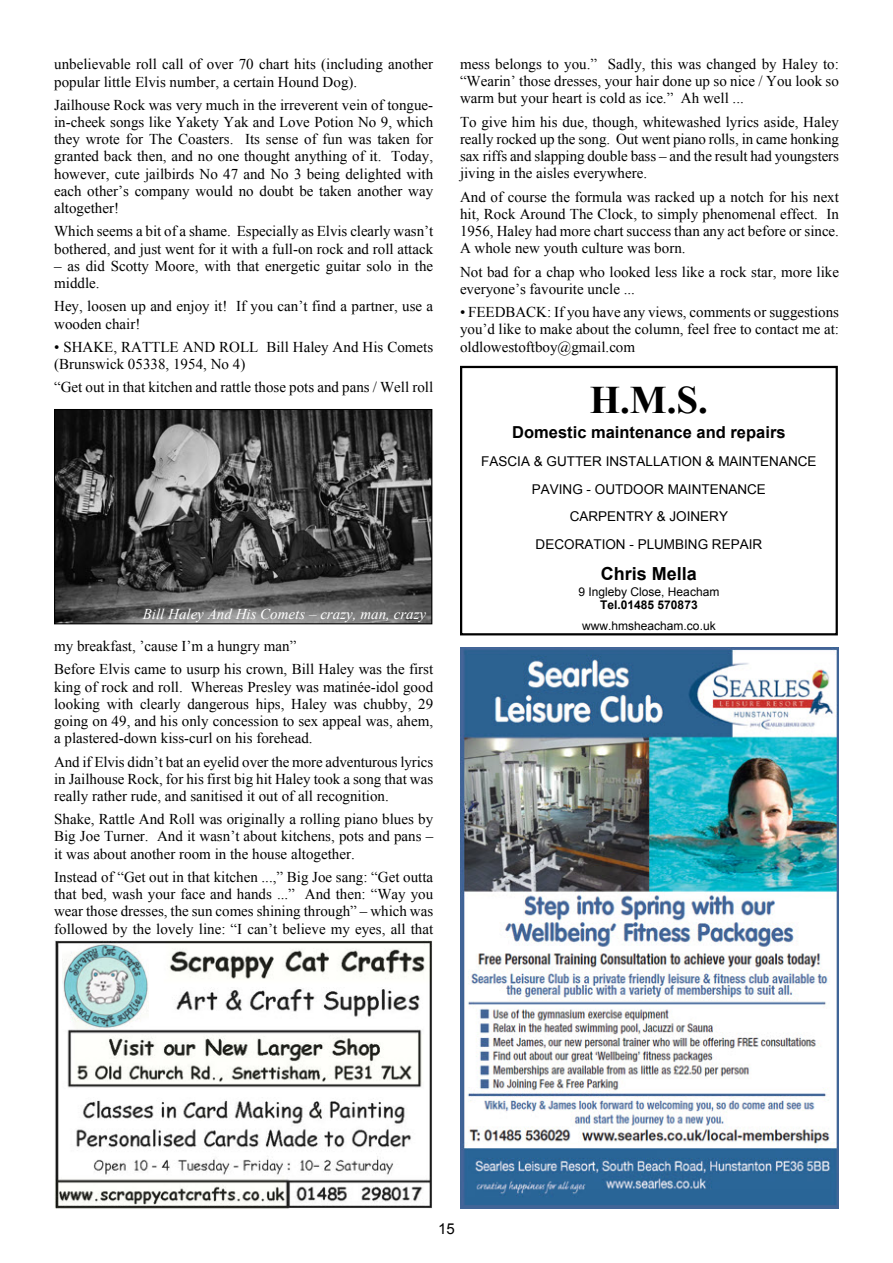
<style>
.page{position:relative;width:893px;height:1263px;background:#fff}
.page>*{position:absolute;margin:0;border:0;box-sizing:border-box;transform-origin:0 0}
.t1{font:700 39px "Times New Roman";color:#000}
.t2{font:700 18px "Arial";color:#000}
.t3{font:700 16.5px "Arial";color:#000}
.t4{font:15px/17.2px "Times New Roman";color:#000;text-align:justify}
.t5{font:italic 15px "Times New Roman";color:#fff}
.t6{font:15px "Arial";color:#000}
.t7{font:13.5px/27.5px "Arial";color:#000;text-align:center}
.t8{font:12px "Arial";color:#000}
.t9{font:700 12px "Arial";color:#000}
</style>
<div class="page">
<img style="left:54px;top:940px;width:378px;height:269px">
<img style="left:63px;top:944px;width:85px;height:84px">
<img style="left:56px;top:411px;width:374px;height:211px">
<div style="left:54px;top:409px;width:378px;height:215px;border:1px solid #000"></div>
<div style="left:460px;top:366px;width:378px;height:269px;border:2px solid #000"></div>
<img style="left:460px;top:648px;width:379px;height:561px">
<p class="t4" style="left:54px;top:57px;width:381px">unbelievable roll call of over 70 chart hits (including another popular little Elvis number, a certain Hound Dog).</p>
<p class="t4" style="left:54px;top:98px;width:381px">Jailhouse Rock was very much in the irreverent vein of tongue&shy;in-cheek songs like Yakety Yak and Love Potion No 9, which they wrote for The Coasters. Its sense of fun was taken for granted back then, and no one thought anything of it. Today, however, cute jailbirds No 47 and No 3 being delighted with each other’s company would no doubt be taken another way altogether!</p>
<p class="t4" style="left:54px;top:224px;width:381px">Which seems a bit of a shame. Especially as Elvis clearly wasn’t bothered, and just went for it with a full-on rock and roll attack</p>
<p class="t4" style="left:54px;top:259px;width:381px">– as did Scotty Moore, with that energetic guitar solo in the middle.</p>
<p class="t4" style="left:54px;top:299px;width:381px">Hey, loosen up and enjoy it! If you can’t find a partner, use a wooden chair!</p>
<p class="t4" style="left:54px;top:340px;width:381px">• SHAKE, RATTLE AND ROLL Bill Haley And His Comets (Brunswick 05338, 1954, No 4)</p>
<p class="t4" style="left:54px;top:380px;width:381px">“Get out in that kitchen and rattle those pots and pans / Well roll</p>
<p class="t5" style="left:143px;top:609px;width:285px">Bill Haley And His Comets – crazy, man, crazy</p>
<p class="t4" style="left:54px;top:636px;width:381px;line-height:23.2px">my breakfast, ’cause I’m a hungry man”<br>Before Elvis came to usurp his crown, Bill Haley was the first</p>
<p class="t4" style="left:54px;top:679px;width:381px">king of rock and roll. Whereas Presley was matinée-idol good looking with clearly dangerous hips, Haley was chubby, 29 going on 49, and his only concession to sex appeal was, ahem, a plastered-down kiss-curl on his forehead.</p>
<p class="t4" style="left:54px;top:754px;width:381px">And if Elvis didn’t bat an eyelid over the more adventurous lyrics in Jailhouse Rock, for his first big hit Haley took a song that was really rather rude, and sanitised it out of all recognition.</p>
<p class="t4" style="left:54px;top:812px;width:381px">Shake, Rattle And Roll was originally a rolling piano blues by Big Joe Turner. And it wasn’t about kitchens, pots and pans – it was about another room in the house altogether.</p>
<p class="t4" style="left:54px;top:870px;width:381px">Instead of “Get out in that kitchen ...,” Big Joe sang: “Get outta that bed, wash your face and hands ...” And then: “Way you wear those dresses, the sun comes shining through” – which was followed by the lovely line: “I can’t believe my eyes, all that</p>
<p class="t4" style="left:460px;top:57px;width:380px">mess belongs to you.” Sadly, this was changed by Haley to: “Wearin’ those dresses, your hair done up so nice / You look so warm but your heart is cold as ice.” Ah well ...</p>
<p class="t4" style="left:460px;top:115px;width:380px">To give him his due, though, whitewashed lyrics aside, Haley really rocked up the song. Out went piano rolls, in came honking sax riffs and slapping double bass – and the result had youngsters jiving in the aisles everywhere.</p>
<p class="t4" style="left:460px;top:189px;width:380px">And of course the formula was racked up a notch for his next hit, Rock Around The Clock, to simply phenomenal effect. In 1956, Haley had more chart success than any act before or since.<br>A whole new youth culture was born.</p>
<p class="t4" style="left:460px;top:264px;width:380px">Not bad for a chap who looked less like a rock star, more like everyone’s favourite uncle ...</p>
<p class="t4" style="left:460px;top:305px;width:380px">• FEEDBACK: If you have any views, comments or suggestions you’d like to make about the column, feel free to contact me at: oldlowestoftboy@gmail.com</p>
<h1 class="t1" style="left:590px;top:387px;width:120px">H.M.S.</h1>
<p class="t3" style="left:512px;top:426px;width:275px">Domestic maintenance and repairs</p>
<p class="t7" style="left:481px;top:449px;width:337px">FASCIA &amp; GUTTER INSTALLATION &amp; MAINTENANCE<br>PAVING - OUTDOOR MAINTENANCE<br>CARPENTRY &amp; JOINERY<br>DECORATION - PLUMBING REPAIR</p>
<p class="t2" style="left:601px;top:567px;width:98px">Chris Mella</p>
<p class="t8" style="left:578px;top:587px;width:142px">9 Ingleby Close, Heacham</p>
<p class="t9" style="left:600px;top:601px;width:99px">Tel.01485 570873</p>
<p class="t8" style="left:582px;top:621px;width:135px">www.hmsheacham.co.uk</p>
<p class="t6" style="left:438px;top:1223px;width:18px">15</p>
</div>
